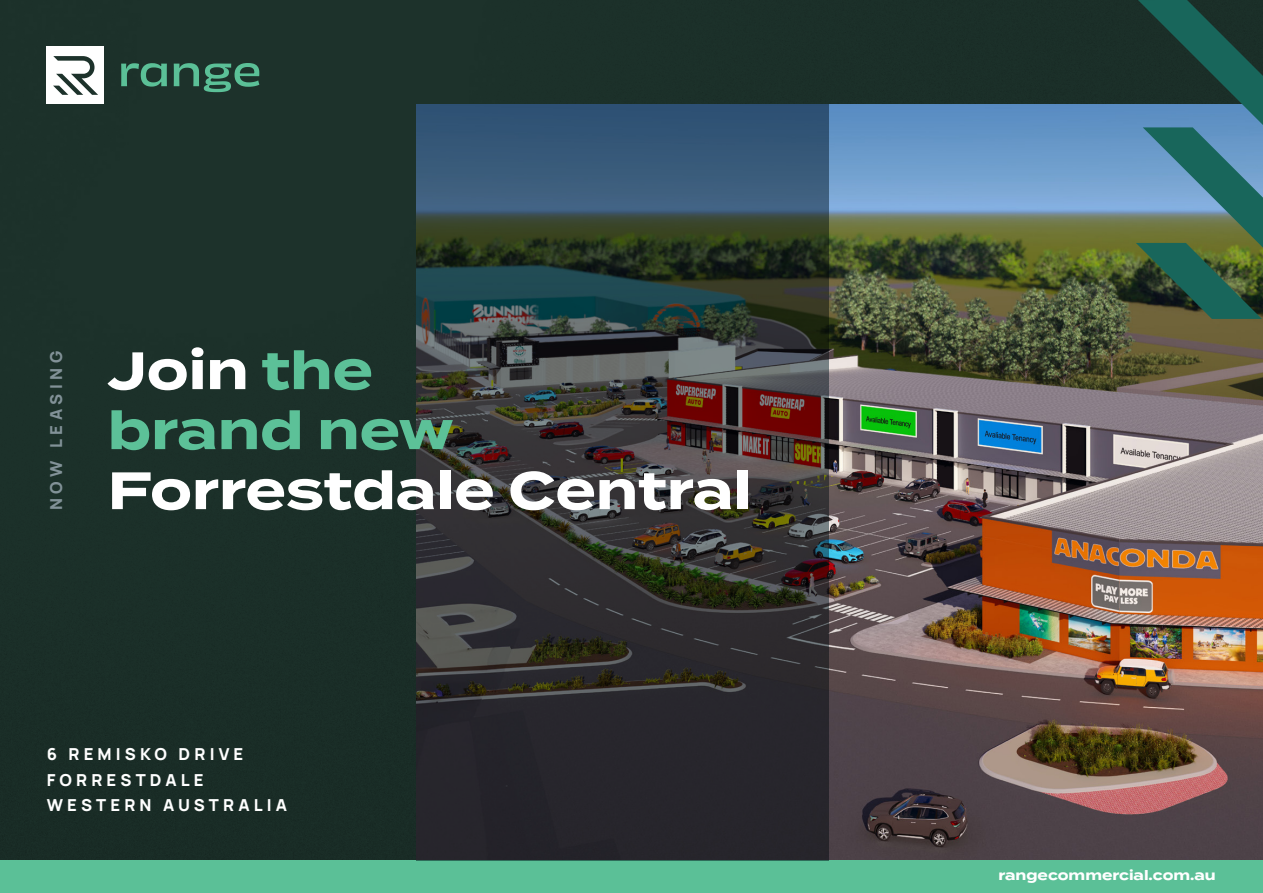
<style>
.page{position:relative;width:1263px;height:893px;background:#fff}
.page>*{position:absolute;margin:0;border:0;box-sizing:border-box;transform-origin:0 0}
.t1{font:700 52.5px "Termina";color:#fff}
.t2{font:700 52.5px/60px "Termina";color:#5cc198}
.t3{font:800 16.5px/25.5px "Manrope";letter-spacing:.25em;color:#fff}
.t4{font:800 16.5px "Manrope";letter-spacing:.28em;color:#829298}
.t5{font:700 13.5px "Termina";color:#fff}
.s1{color:#fff}
</style>
<div class="page">
<div style="left:0;top:0;width:1136px;height:861px;background:#1c3029"></div>
<img style="left:829px;top:104px;width:434px;height:757px">
<div style="left:47px;top:47px;width:57px;height:57px;background:#fff"></div>
<svg style="left:121px;top:63px;width:46px;height:24px"></svg>
<svg style="left:174px;top:63px;width:85px;height:29px;background:#376f59"></svg>
<svg style="left:53px;top:56px;width:45px;height:39px"></svg>
<svg style="left:1136px;top:0;width:127px;height:319px;background:#3a6561"></svg>
<div style="left:0;top:861px;width:1263px;height:32px;background:#5bc097"></div>
<svg style="left:417px;top:104px;width:412px;height:757px;background:#34393d"></svg>
<p class="t4" style="left:42px;top:510px;width:161px;rotate:-90deg">NOW LEASING</p>
<p class="t2" style="left:108px;top:341px;width:347px"><span class="s1">Join</span> the brand new</p>
<p class="t1" style="left:108px;top:452px;width:645px">Forrestdale Central</p>
<p class="t3" style="left:47px;top:740px;width:198px">6 REMISKO DRIVE<br>FORRESTDALE</p>
<p class="t3" style="left:47px;top:791px;width:242px">WESTERN AUSTRALIA</p>
<p class="t5" style="left:998px;top:866px;width:219px">rangecommercial.com.au</p>
</div>
